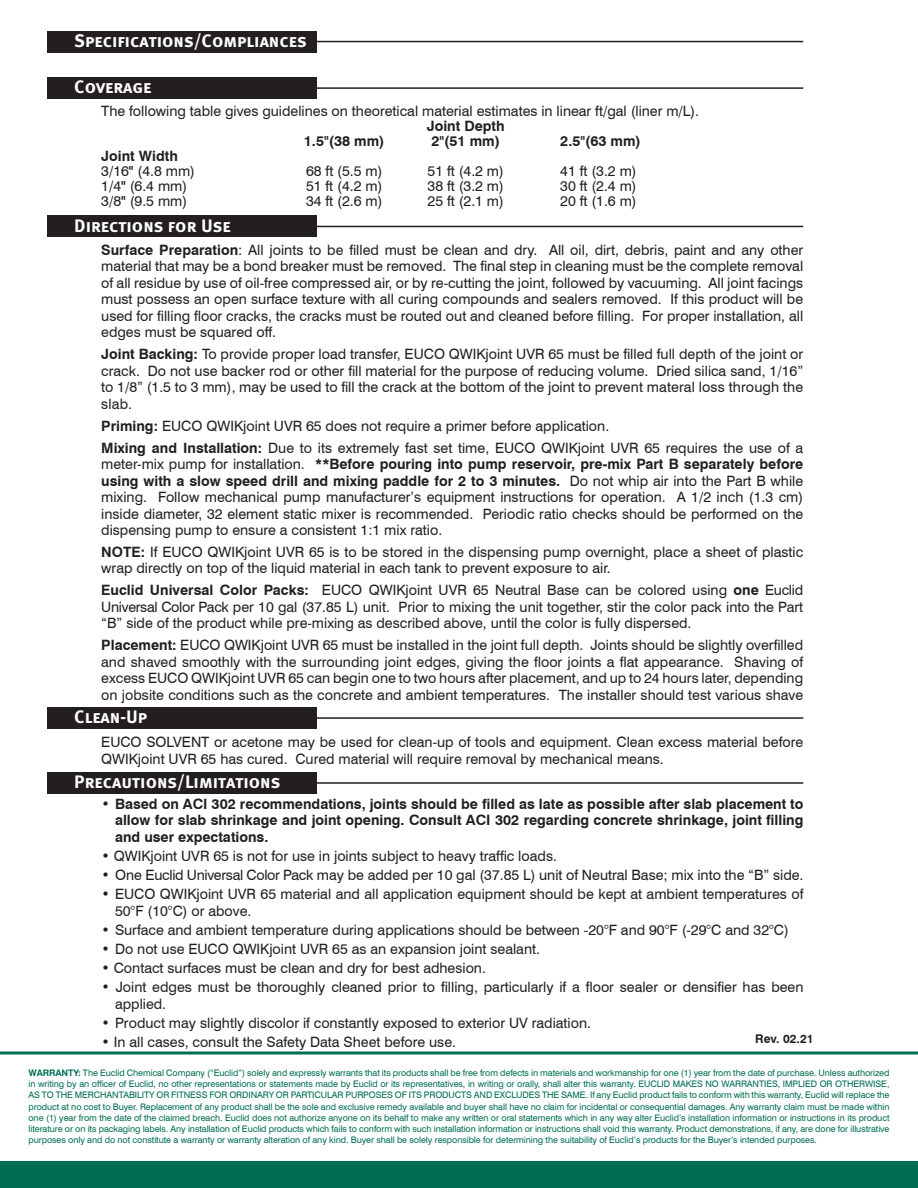
<style>
.page{position:relative;width:918px;height:1188px;background:#fff}
.page>*{position:absolute;margin:0;border:0;box-sizing:border-box;transform-origin:0 0}
.SubHeading{font:18px "Meta Bold Caps";color:#fff}
.Body_Copy{font:14.25px/16.5px "Swiss 721 BT";color:#231f20;text-align:justify}
.Bullet_Copy{font:14.25px/16.5px "Swiss 721 BT";color:#231f20}
.Bullet_Copy-2{font:700 14.25px/16.5px "Swiss 721 BT";color:#231f20;text-align:justify}
.Technical_Tabs{font:14.25px "Swiss 721 BT";color:#231f20}
.Technical_Tabs-2{font:700 14.25px "Swiss 721 BT";color:#231f20}
.Bullet_Copy-3{font:700 12px "Swiss 721 BT";color:#231f20}
.t1{font:9px/11.2px "Swiss 721 BT";letter-spacing:-.01em;color:#006e53;text-align:justify}
.s1{font-weight:700}
.s2{font-weight:400}
.s3{font-style:italic}
</style>
<div class="page">
<div style="left:0;top:1161px;width:918px;height:27px;background:#006e53"></div>
<hr style="left:0;top:1052px;width:918px;height:2px;background:#006e53">
<div style="left:47px;top:216px;width:270px;height:21px;background:#231f20"></div>
<hr style="left:306px;top:226px;width:497px;height:1px;background:#231f20">
<div style="left:47px;top:707px;width:270px;height:22px;background:#231f20"></div>
<hr style="left:306px;top:717px;width:497px;height:2px;background:#231f20">
<div style="left:47px;top:772px;width:270px;height:22px;background:#231f20"></div>
<hr style="left:306px;top:782px;width:497px;height:2px;background:#231f20">
<div style="left:47px;top:77px;width:270px;height:22px;background:#231f20"></div>
<hr style="left:306px;top:87px;width:497px;height:2px;background:#231f20">
<div style="left:47px;top:31px;width:270px;height:21px;background:#231f20"></div>
<hr style="left:306px;top:41px;width:497px;height:1px;background:#231f20">
<p class="SubHeading" style="left:74px;top:30px;width:234px">Specifications/Compliances</p>
<p class="SubHeading" style="left:74px;top:76px;width:79px">Coverage</p>
<p class="Body_Copy" style="left:101px;top:102px;width:599px">The following table gives guidelines on theoretical material estimates in linear ft/gal (liner m/L).</p>
<p class="Technical_Tabs-2" style="left:427px;top:117px;width:79px">Joint Depth</p>
<p class="Technical_Tabs-2" style="left:304px;top:132px;width:82px">1.5"(38 mm)</p>
<p class="Technical_Tabs-2" style="left:431px;top:132px;width:70px">2"(51 mm)</p>
<p class="Technical_Tabs-2" style="left:560px;top:132px;width:82px">2.5"(63 mm)</p>
<p class="Technical_Tabs-2" style="left:101px;top:147px;width:78px">Joint Width</p>
<p class="Technical_Tabs" style="left:101px;top:162px;width:95px">3/16<span class="s1">"</span> (4.8 mm)</p>
<p class="Technical_Tabs" style="left:306px;top:162px;width:78px">68 ft (5.5 m)</p>
<p class="Technical_Tabs" style="left:428px;top:162px;width:78px">51 ft (4.2 m)</p>
<p class="Technical_Tabs" style="left:560px;top:162px;width:78px">41 ft (3.2 m)</p>
<p class="Technical_Tabs" style="left:101px;top:177px;width:88px">1/4<span class="s1">"</span> (6.4 mm)</p>
<p class="Technical_Tabs" style="left:306px;top:177px;width:78px">51 ft (4.2 m)</p>
<p class="Technical_Tabs" style="left:428px;top:177px;width:78px">38 ft (3.2 m)</p>
<p class="Technical_Tabs" style="left:560px;top:177px;width:78px">30 ft (2.4 m)</p>
<p class="Technical_Tabs" style="left:101px;top:192px;width:88px">3/8<span class="s1">"</span> (9.5 mm)</p>
<p class="Technical_Tabs" style="left:306px;top:192px;width:78px">34 ft (2.6 m)</p>
<p class="Technical_Tabs" style="left:428px;top:192px;width:78px">25 ft (2.1 m)</p>
<p class="Technical_Tabs" style="left:560px;top:192px;width:78px">20 ft (1.6 m)</p>
<p class="SubHeading" style="left:74px;top:215px;width:158px">Directions for Use</p>
<p class="Body_Copy" style="left:101px;top:241px;width:704px"><span class="s1">Surface Preparation</span>: All joints to be filled must be clean and dry. All oil, dirt, debris, paint and any other material that may be a bond breaker must be removed. The final step in cleaning must be the complete removal of all residue by use of oil-free compressed air, or by re-cutting the joint, followed by vacuuming. All joint facings must possess an open surface texture with all curing compounds and sealers removed. If this product will be used for filling floor cracks, the cracks must be routed out and cleaned before filling. For proper installation, all edges must be squared off.</p>
<p class="Body_Copy" style="left:101px;top:346px;width:704px"><span class="s1">Joint Backing:</span> To provide proper load transfer, EUCO QWIKjoint UVR 65 must be filled full depth of the joint or crack. Do not use backer rod or other fill material for the purpose of reducing volume. Dried silica sand, 1/16” to 1/8” (1.5 to 3 mm), may be used to fill the crack at the bottom of the joint to prevent materal loss through the slab.</p>
<p class="Body_Copy" style="left:101px;top:417px;width:510px"><span class="s1">Priming:</span> EUCO QWIKjoint UVR 65 does not require a primer before application.</p>
<p class="Body_Copy" style="left:101px;top:439px;width:704px"><span class="s1">Mixing and Installation:</span> Due to its extremely fast set time, EUCO QWIKjoint UVR 65 requires the use of a meter-mix pump for installation. <span class="s1">**Before pouring into pump reservoir, pre-mix Part B separately before using with a slow speed drill and mixing paddle for 2 to 3 minutes.</span> Do not whip air into the Part B while mixing. Follow mechanical pump manufacturer’s equipment instructions for operation. A 1/2 inch (1.3 cm) inside diameter, 32 element static mixer is recommended. Periodic ratio checks should be performed on the dispensing pump to ensure a consistent 1:1 mix ratio.</p>
<p class="Body_Copy" style="left:101px;top:544px;width:703px"><span class="s1">NOTE:</span> If EUCO QWIKjoint UVR 65 is to be stored in the dispensing pump overnight, place a sheet of plastic wrap directly on top of the liquid material in each tank to prevent exposure to air.</p>
<p class="Body_Copy" style="left:101px;top:582px;width:703px"><span class="s1">Euclid Universal Color Packs:</span> EUCO QWIKjoint UVR 65 Neutral Base can be colored using <span class="s1">one</span> Euclid Universal Color Pack per 10 gal (37.85 L) unit. Prior to mixing the unit together, stir the color pack into the Part “B” side of the product while pre-mixing as described above, until the color is fully dispersed.</p>
<p class="Body_Copy" style="left:101px;top:637px;width:704px"><span class="s1">Placement:</span> EUCO QWIKjoint UVR 65 must be installed in the joint full depth. Joints should be slightly overfilled and shaved smoothly with the surrounding joint edges, giving the floor joints a flat appearance. Shaving of excess EUCO QWIKjoint UVR 65 can begin one to two hours after placement, and up to 24 hours later, depending on jobsite conditions such as the concrete and ambient temperatures. The installer should test various shave</p>
<p class="SubHeading" style="left:74px;top:706px;width:75px">Clean-Up</p>
<p class="Body_Copy" style="left:101px;top:733px;width:703px;line-height:17.1px">EUCO SOLVENT or acetone may be used for clean-up of tools and equipment. Clean excess material before<br>QWIKjoint UVR 65 has cured. Cured material will require removal by mechanical means.</p>
<p class="SubHeading" style="left:74px;top:771px;width:208px">Precautions/Limitations</p>
<p class="Bullet_Copy-2" style="left:115px;top:795px;width:690px;text-indent:-14px"><span class="s2">•</span> Based on ACI 302 recommendations, joints should be filled as late as possible after slab placement to allow for slab shrinkage and joint opening. Consult ACI 302 regarding concrete shrinkage, joint filling and user expectations.</p>
<p class="Bullet_Copy" style="left:102px;top:847px;width:457px">• QWIKjoint UVR 65 is not for use in joints subject to heavy traffic loads.</p>
<p class="Bullet_Copy" style="left:102px;top:866px;width:703px">• One Euclid Universal Color Pack may be added per 10 gal (37.85 L) unit of Neutral Base; mix into the “B” side.</p>
<p class="Bullet_Copy" style="left:115px;top:886px;width:690px;text-indent:-14px">• EUCO QWIKjoint UVR 65 material and all application equipment should be kept at ambient temperatures of<br>50<span class="s3">°</span>F (10<span class="s3">°</span>C) or above.</p>
<p class="Bullet_Copy" style="left:102px;top:921px;width:689px">• Surface and ambient temperature during applications should be between -20°F and 90°F (-29°C and 32°C)</p>
<p class="Bullet_Copy" style="left:102px;top:941px;width:440px">• Do not use EUCO QWIKjoint UVR 65 as an expansion joint sealant.</p>
<p class="Bullet_Copy" style="left:102px;top:960px;width:386px">• Contact surfaces must be clean and dry for best adhesion.</p>
<p class="Bullet_Copy" style="left:115px;top:979px;width:690px;text-indent:-14px">• Joint edges must be thoroughly cleaned prior to filling, particularly if a floor sealer or densifier has been applied.</p>
<p class="Bullet_Copy" style="left:102px;top:1015px;width:491px">• Product may slightly discolor if constantly exposed to exterior UV radiation.</p>
<p class="Bullet_Copy" style="left:102px;top:1034px;width:356px">• In all cases, consult the Safety Data Sheet before use.</p>
<p class="Bullet_Copy-3" style="left:755px;top:1032px;width:60px">Rev. 02.21</p>
<p class="t1" style="left:28px;top:1067px;width:863px"><span class="s1">WARRANTY:</span> The Euclid Chemical Company (“Euclid”) solely and expressly warrants that its products shall be free from defects in materials and workmanship for one (1) year from the date of purchase. Unless authorized in writing by an officer of Euclid, no other representations or statements made by Euclid or its representatives, in writing or orally, shall alter this warranty. EUCLID MAKES NO WARRANTIES, IMPLIED OR OTHERWISE, AS TO THE MERCHANTABILITY OR FITNESS FOR ORDINARY OR PARTICULAR PURPOSES OF ITS PRODUCTS AND EXCLUDES THE SAME. If any Euclid product fails to conform with this warranty, Euclid will replace the product at no cost to Buyer. Replacement of any product shall be the sole and exclusive remedy available and buyer shall have no claim for incidental or consequential damages. Any warranty claim must be made within one (1) year from the date of the claimed breach. Euclid does not authorize anyone on its behalf to make any written or oral statements which in any way alter Euclid’s installation information or instructions in its product literature or on its packaging labels. Any installation of Euclid products which fails to conform with such installation information or instructions shall void this warranty. Product demonstrations, if any, are done for illustrative purposes only and do not constitute a warranty or warranty alteration of any kind. Buyer shall be solely responsible for determining the suitability of Euclid’s products for the Buyer’s intended purposes.</p>
</div>
